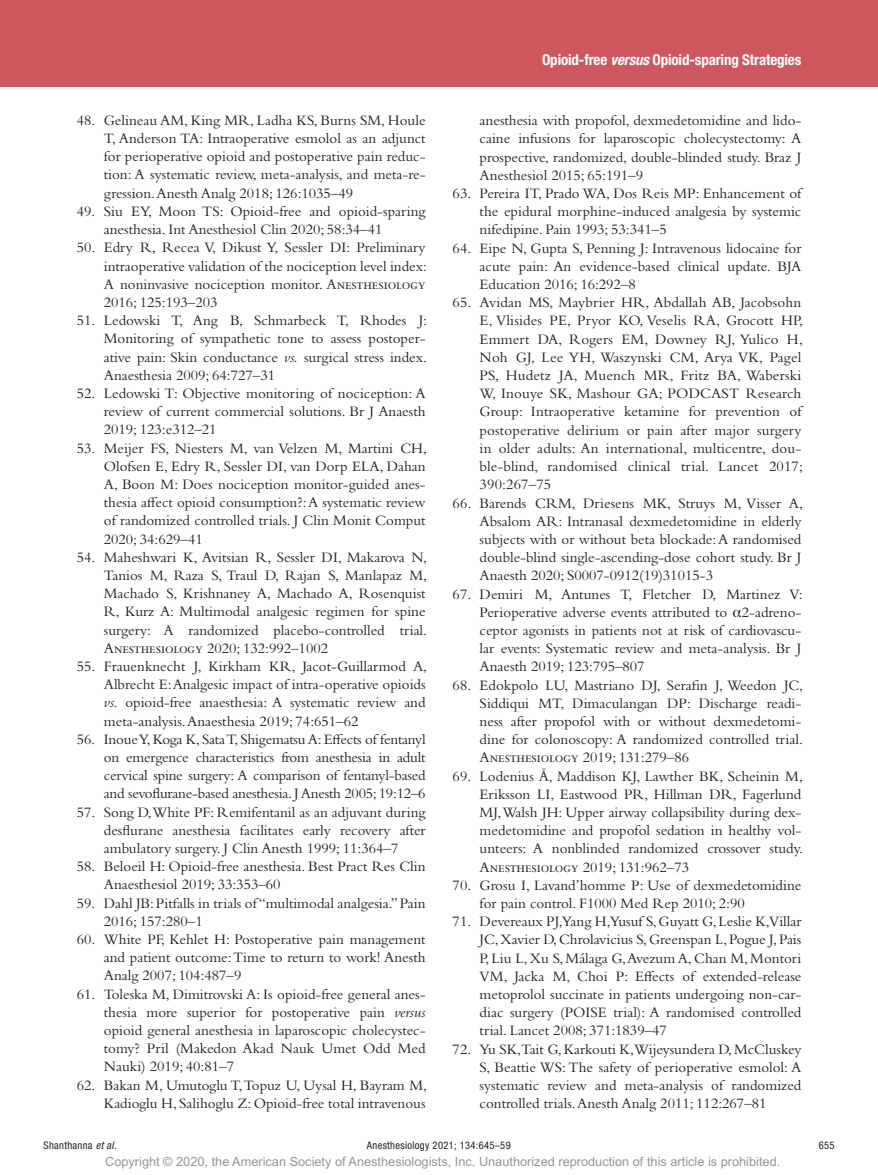
<style>
.page{position:relative;width:878px;height:1175px;background:#fff}
.page>*{position:absolute;margin:0;border:0;box-sizing:border-box;transform-origin:0 0}
.t1{font:15px/18.1px "Bembo Std";color:#231f20;text-align:justify}
.t2{font:700 condensed 15px "Helvetica Neue LT Std";letter-spacing:-.01em;color:#fff}
.t3{font:12.75px "Arial MT Std";color:#939598}
.t4{font:condensed 10.5px "Helvetica Neue LT Std";letter-spacing:.03em;color:#231f20}
.s1{font-style:italic}
.s2{font-family:"Gandhari Unicode"}
</style>
<div class="page">
<div style="left:0;top:0;width:878px;height:86px;background:#cc575d"></div>
<p class="t1" style="left:104px;top:111px;width:323px;text-indent:-27px">48. Gelineau AM, King MR, Ladha KS, Burns SM, Houle T, Anderson TA: Intraoperative esmolol as an adjunct for perioperative opioid and postoperative pain reduc&shy;tion: A systematic review, meta-analysis, and meta-re&shy;gression. Anesth Analg 2018; 126:1035–49</p>
<p class="t1" style="left:104px;top:202px;width:323px;text-indent:-27px">49. Siu EY, Moon TS: Opioid-free and opioid-sparing anesthesia. Int Anesthesiol Clin 2020; 58:34–41</p>
<p class="t1" style="left:104px;top:238px;width:325px;text-indent:-27px">50. Edry R, Recea V, Dikust Y, Sessler DI: Preliminary intraoperative validation of the nociception level index:<br>A noninvasive nociception monitor. Anesthesiology 2016; 125:193–203</p>
<p class="t1" style="left:104px;top:311px;width:325px;text-indent:-27px">51. Ledowski T, Ang B, Schmarbeck T, Rhodes J:<br>Monitoring of sympathetic tone to assess postoper&shy;ative pain: Skin conductance <span class="s1">vs.</span> surgical stress index.<br>Anaesthesia 2009; 64:727–31</p>
<p class="t1" style="left:104px;top:384px;width:323px;text-indent:-27px">52. Ledowski T: Objective monitoring of nociception: A review of current commercial solutions. Br J Anaesth 2019; 123:e312–21</p>
<p class="t1" style="left:104px;top:438px;width:325px;text-indent:-27px">53. Meijer FS, Niesters M, van Velzen M, Martini CH, Olofsen E, Edry R, Sessler DI, van Dorp ELA, Dahan A, Boon M: Does nociception monitor-guided anes&shy;thesia affect opioid consumption?: A systematic review of randomized controlled trials. J Clin Monit Comput 2020; 34:629–41</p>
<p class="t1" style="left:104px;top:547px;width:325px;text-indent:-27px">54. Maheshwari K, Avitsian R, Sessler DI, Makarova N, Tanios M, Raza S, Traul D, Rajan S, Manlapaz M, Machado S, Krishnaney A, Machado A, Rosenquist R, Kurz A: Multimodal analgesic regimen for spine surgery: A randomized placebo-controlled trial.<br>Anesthesiology 2020; 132:992–1002</p>
<p class="t1" style="left:104px;top:657px;width:325px;text-indent:-27px">55. Frauenknecht J, Kirkham KR, Jacot-Guillarmod A, Albrecht E: Analgesic impact of intra-operative opioids <span class="s1">vs.</span> opioid-free anaesthesia: A systematic review and meta-analysis. Anaesthesia 2019; 74:651–62</p>
<p class="t1" style="left:104px;top:729px;width:323px;text-indent:-27px">56. Inoue Y, Koga K, Sata T, Shigematsu A: Effects of fentanyl on emergence characteristics from anesthesia in adult cervical spine surgery: A comparison of fentanyl-based and sevoflurane-based anesthesia. J Anesth 2005; 19:12–6</p>
<p class="t1" style="left:104px;top:802px;width:323px;text-indent:-27px">57. Song D,White PF: Remifentanil as an adjuvant during desflurane anesthesia facilitates early recovery after ambulatory surgery. J Clin Anesth 1999; 11:364–7</p>
<p class="t1" style="left:104px;top:857px;width:323px;text-indent:-27px">58. Beloeil H: Opioid-free anesthesia. Best Pract Res Clin<br>Anaesthesiol 2019; 33:353–60</p>
<p class="t1" style="left:104px;top:893px;width:323px;text-indent:-27px">59. Dahl JB: Pitfalls in trials of “multimodal analgesia.” Pain<br>2016; 157:280–1</p>
<p class="t1" style="left:104px;top:930px;width:323px;text-indent:-27px">60. White PF, Kehlet H: Postoperative pain management and patient outcome: Time to return to work! Anesth Analg 2007; 104:487–9</p>
<p class="t1" style="left:104px;top:984px;width:323px;text-indent:-27px">61. Toleska M, Dimitrovski A: Is opioid-free general anes&shy;thesia more superior for postoperative pain <span class="s1">versus </span>opioid general anesthesia in laparoscopic cholecystec&shy;tomy? Pril (Makedon Akad Nauk Umet Odd Med Nauki) 2019; 40:81–7</p>
<p class="t1" style="left:77px;top:1075px;width:352px;text-align:right">62. Bakan M, Umutoglu T, Topuz U, Uysal H, Bayram M,<br>Kadioglu H, Salihoglu Z: Opioid-free total intravenous</p>
<p class="t2" style="left:542px;top:51px;width:261px">Opioid-free <span class="s1">versus</span> Opioid-sparing Strategies</p>
<p class="t1" style="left:479px;top:111px;width:323px">anesthesia with propofol, dexmedetomidine and lido&shy;caine infusions for laparoscopic cholecystectomy: A prospective, randomized, double-blinded study. Braz J Anesthesiol 2015; 65:191–9</p>
<p class="t1" style="left:479px;top:184px;width:323px;text-indent:-27px">63. Pereira IT, Prado WA, Dos Reis MP: Enhancement of the epidural morphine-induced analgesia by systemic nifedipine. Pain 1993; 53:341–5</p>
<p class="t1" style="left:479px;top:239px;width:323px;text-indent:-27px">64. Eipe N, Gupta S, Penning J: Intravenous lidocaine for acute pain: An evidence-based clinical update. BJA Education 2016; 16:292–8</p>
<p class="t1" style="left:479px;top:293px;width:325px;text-indent:-27px">65. Avidan MS, Maybrier HR, Abdallah AB, Jacobsohn E, Vlisides PE, Pryor KO, Veselis RA, Grocott HP, Emmert DA, Rogers EM, Downey RJ, Yulico H, Noh GJ, Lee YH, Waszynski CM, Arya VK, Pagel PS, Hudetz JA, Muench MR, Fritz BA, Waberski W, Inouye SK, Mashour GA; PODCAST Research Group: Intraoperative ketamine for prevention of postoperative delirium or pain after major surgery in older adults: An international, multicentre, dou&shy;ble-blind, randomised clinical trial. Lancet 2017; 390:267–75</p>
<p class="t1" style="left:479px;top:493px;width:325px;text-indent:-27px">66. Barends CRM, Driesens MK, Struys M, Visser A, Absalom AR: Intranasal dexmedetomidine in elderly subjects with or without beta blockade: A randomised double-blind single-ascending-dose cohort study. Br J Anaesth 2020; S0007-0912(19)31015-3</p>
<p class="t1" style="left:479px;top:584px;width:325px;text-indent:-27px">67. Demiri M, Antunes T, Fletcher D, Martinez V:<br>Perioperative adverse events attributed to <span class="s2">α</span>2-adreno&shy;ceptor agonists in patients not at risk of cardiovascu&shy;lar events: Systematic review and meta-analysis. Br J Anaesth 2019; 123:795–807</p>
<p class="t1" style="left:479px;top:675px;width:325px;text-indent:-27px">68. Edokpolo LU, Mastriano DJ, Serafin J, Weedon JC, Siddiqui MT, Dimaculangan DP: Discharge readi&shy;ness after propofol with or without dexmedetomi&shy;dine for colonoscopy: A randomized controlled trial.<br>Anesthesiology 2019; 131:279–86</p>
<p class="t1" style="left:479px;top:766px;width:325px;text-indent:-27px">69. Lodenius Å, Maddison KJ, Lawther BK, Scheinin M, Eriksson LI, Eastwood PR, Hillman DR, Fagerlund MJ, Walsh JH: Upper airway collapsibility during dex&shy;medetomidine and propofol sedation in healthy vol&shy;unteers: A nonblinded randomized crossover study.<br>Anesthesiology 2019; 131:962–73</p>
<p class="t1" style="left:479px;top:875px;width:323px;text-indent:-27px">70. Grosu I, Lavand’homme P: Use of dexmedetomidine for pain control. F1000 Med Rep 2010; 2:90</p>
<p class="t1" style="left:479px;top:912px;width:323px;text-indent:-27px">71. Devereaux PJ,Yang H,Yusuf S, Guyatt G, Leslie K,Villar JC, Xavier D, Chrolavicius S, Greenspan L, Pogue J, Pais P, Liu L, Xu S, Málaga G, Avezum A, Chan M, Montori VM, Jacka M, Choi P: Effects of extended-release metoprolol succinate in patients undergoing non-car&shy;diac surgery (POISE trial): A randomised controlled trial. Lancet 2008; 371:1839–47</p>
<p class="t1" style="left:479px;top:1039px;width:323px;text-indent:-27px">72. Yu SK,Tait G, Karkouti K,Wijeysundera D, McCluskey S, Beattie WS: The safety of perioperative esmolol: A systematic review and meta-analysis of randomized controlled trials. Anesth Analg 2011; 112:267–81</p>
<p class="t4" style="left:44px;top:1139px;width:75px">Shanthanna <span class="s1">et al.</span></p>
<p class="t4" style="left:367px;top:1139px;width:145px">Anesthesiology 2021; 134:645–59</p>
<p class="t4" style="left:818px;top:1139px;width:17px">655</p>
<p class="t3" style="left:105px;top:1154px;width:676px">Copyright © 2020, the American Society of Anesthesiologists, Inc. Unauthorized reproduction of this article is prohibited.</p>
</div>
